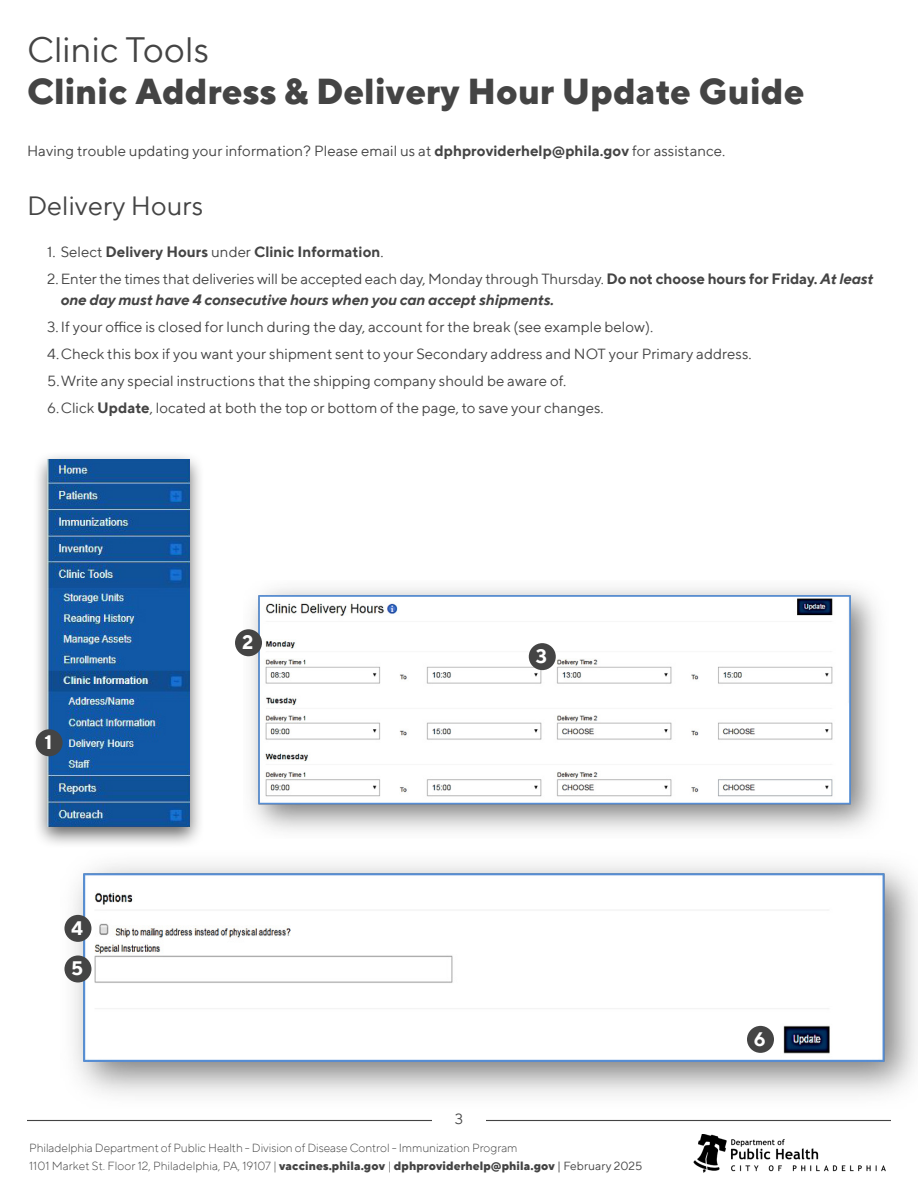
<style>
.page{position:relative;width:918px;height:1188px;background:#fff}
.page>*{position:absolute;margin:0;border:0;box-sizing:border-box;transform-origin:0 0}
.t1{font:800 36px/42px "TT Norms";color:#444}
.t2{font:27px "TT Norms";color:#444}
.t3{font:700 19.5px "TT Norms";color:#fff}
.t4{font:15px/20.2px "TT Norms";color:#444}
.t5{font:700 15px "TT Norms";color:#444}
.t6{font:300 12px/18px "TT Norms";letter-spacing:-.01em;color:#434343}
.s1{font-weight:400}
.s2{font-weight:700}
.s3{font-weight:700;font-style:italic}
.s4{font-weight:800}
</style>
<div class="page">
<hr style="left:27px;top:1120px;width:405px;height:1px;background:#434343">
<hr style="left:486px;top:1120px;width:405px;height:1px;background:#434343">
<img style="left:693px;top:1134px;width:193px;height:39px">
<img style="left:243px;top:588px;width:634px;height:243px">
<img style="left:66px;top:864px;width:852px;height:232px">
<div style="left:33px;top:450px;width:172px;height:398px;background:#000;opacity:.6"></div>
<img style="left:48px;top:459px;width:142px;height:368px">
<div style="left:36px;top:729px;width:27px;height:27px;background:#444;border-radius:50%"></div>
<div style="left:235px;top:629px;width:27px;height:27px;background:#444;border-radius:50%"></div>
<div style="left:529px;top:643px;width:27px;height:27px;background:#444;border-radius:50%"></div>
<div style="left:64px;top:915px;width:27px;height:27px;background:#444;border-radius:50%"></div>
<div style="left:64px;top:956px;width:27px;height:26px;background:#444;border-radius:50%"></div>
<div style="left:747px;top:1026px;width:27px;height:27px;background:#444;border-radius:50%"></div>
<p class="t1" style="left:27px;top:27px;width:779px"><span class="s1">Clinic Tools<br></span>Clinic Address &amp; Delivery Hour Update Guide</p>
<p class="t4" style="left:27px;top:140px;width:700px">Having trouble updating your information? Please email us at <span class="s2">dphproviderhelp@phila.gov</span> for assistance.</p>
<p class="t2" style="left:27px;top:189px;width:178px">Delivery Hours</p>
<p class="t5" style="left:47px;top:243px;width:338px"><span class="s1">1. Select</span> Delivery Hours <span class="s1">under</span> Clinic Information<span class="s1">.</span></p>
<p class="t4" style="left:61px;top:269px;width:814px;text-indent:-14px">2. Enter the times that deliveries will be accepted each day, Monday through Thursday. <span class="s2">Do not choose hours for Friday.</span> <span class="s3">At least one day must have 4 consecutive hours when you can accept shipments.</span></p>
<p class="t4" style="left:47px;top:316px;width:608px">3.If your office is closed for lunch during the day, account for the break (see example below).</p>
<p class="t4" style="left:47px;top:343px;width:706px">4.Check this box if you want your shipment sent to your Secondary address and NOT your Primary address.</p>
<p class="t4" style="left:47px;top:370px;width:520px">5.Write any special instructions that the shipping company should be aware of.</p>
<p class="t4" style="left:47px;top:397px;width:558px">6.Click <span class="s2">Update</span>, located at both the top or bottom of the page, to save your changes.</p>
<p class="t3" style="left:44px;top:730px;width:9px">1</p>
<p class="t3" style="left:71px;top:916px;width:13px">4</p>
<p class="t3" style="left:71px;top:956px;width:14px">5</p>
<p class="t3" style="left:242px;top:630px;width:13px">2</p>
<p class="t3" style="left:536px;top:644px;width:13px">3</p>
<p class="t4" style="left:455px;top:1109px;width:10px">3</p>
<p class="t6" style="left:29px;top:1139px;width:615px">Philadelphia Department of Public Health - Division of Disease Control - Immunization Program<br>1101 Market St. Floor 12, Philadelphia, PA, 19107 | <span class="s4">vaccines.phila.gov</span> | <span class="s4">dphproviderhelp@phila.gov</span> <span class="s1">| February 2025</span></p>
<p class="t3" style="left:754px;top:1027px;width:13px">6</p>
</div>
